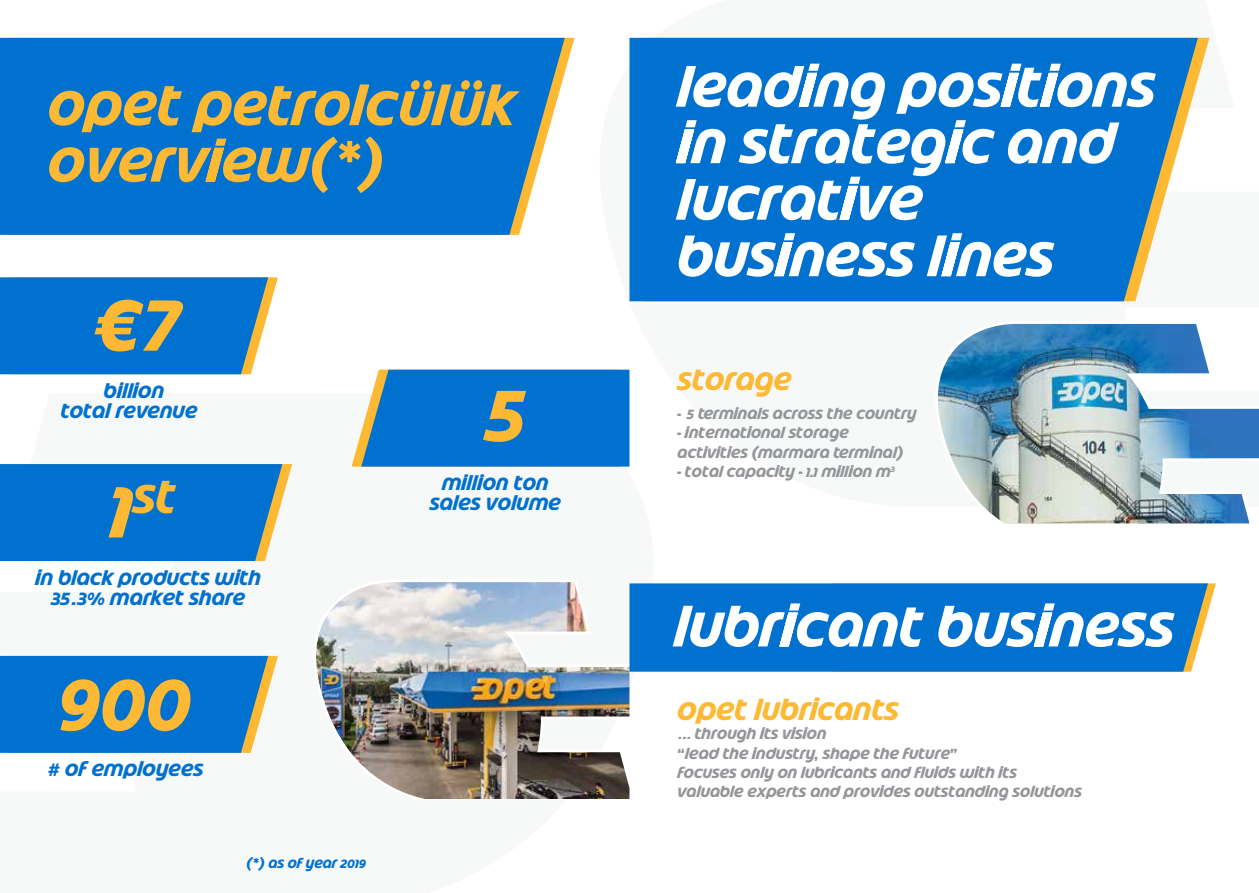
<style>
.page{position:relative;width:1259px;height:893px;background:#fff}
.page>*{position:absolute;margin:0;border:0;box-sizing:border-box;transform-origin:0 0}
.t1{font:81px "Opet Tr";color:#fdb933}
.t2{font:54.6px/56.6px "Opet Tr";color:#fff}
.t3{font:54.6px/56.6px "Opet Tr";color:#fdb933}
.t4{font:45px "Opet Tr";color:#fdb933}
.t5{font:28.5px "Opet Tr";color:#fdb933}
.t6{font:19.8px/20.1px "Opet Tr";color:#0071ce;text-align:center}
.t7{font:15px/19.4px "Opet Tr";color:#939598}
.t8{font:13.5px "Opet Tr";color:#0071ce}
.s1{font-size:81px}
</style>
<div class="page">
<img style="left:937px;top:324px;width:322px;height:199px">
<div style="left:0;top:38px;width:565px;height:197px;background:#0071ce"></div>
<svg style="left:0;top:277px;width:278px;height:97px;background:#157aca"></svg>
<svg style="left:351px;top:370px;width:278px;height:97px;background:#167bca"></svg>
<div style="left:629px;top:38px;width:569px;height:263px;background:#0071ce"></div>
<svg style="left:0;top:464px;width:292px;height:97px;background:#1479ca"></svg>
<svg style="left:0;top:656px;width:278px;height:97px;background:#147aca"></svg>
<img style="left:316px;top:582px;width:313px;height:217px">
<div style="left:629px;top:583px;width:579px;height:89px;background:#0071ce"></div>
<h2 class="t3" style="left:48px;top:79px;width:469px">opet petrolcülük<br>Overview(*)</h2>
<h1 class="t1" style="left:95px;top:279px;width:87px">€7</h1>
<h3 class="t6" style="left:61px;top:381px;width:138px">Billion<br>total Revenue</h3>
<h3 class="t4" style="left:109px;top:474px;width:68px"><span class="s1">1</span>st</h3>
<h3 class="t6" style="left:36px;top:568px;width:227px">in black products with<br>35.3% market share</h3>
<h1 class="t1" style="left:59px;top:659px;width:135px">900</h1>
<h3 class="t6" style="left:48px;top:759px;width:157px"># of employees</h3>
<p class="t8" style="left:247px;top:856px;width:121px">(*) as of year 2019</p>
<h1 class="t1" style="left:485px;top:370px;width:42px">5</h1>
<h3 class="t6" style="left:430px;top:473px;width:133px">million ton sales volume</h3>
<h2 class="t2" style="left:677px;top:61px;width:480px">Leading Positions in Strategic And<br>Lucrative<br>Business Lines</h2>
<h3 class="t5" style="left:677px;top:365px;width:115px">STORAGE</h3>
<p class="t7" style="left:677px;top:404px;width:240px">- 5 Terminals across the country</p>
<p class="t7" style="left:677px;top:424px;width:227px">- international Storage<br>Activities (Marmara Terminal)</p>
<p class="t7" style="left:677px;top:463px;width:219px">- total capacity - 1.1 million m<sup>3</sup></p>
<h2 class="t2" style="left:674px;top:601px;width:501px">lubricant business</h2>
<h3 class="t5" style="left:677px;top:695px;width:223px">opet lubricants</h3>
<p class="t7" style="left:677px;top:725px;width:406px">... through its vision<br>“lead the industry, shape the future”<br>focuses only on lubricants and fluids with its valuable experts and provides outstanding solutions</p>
</div>
